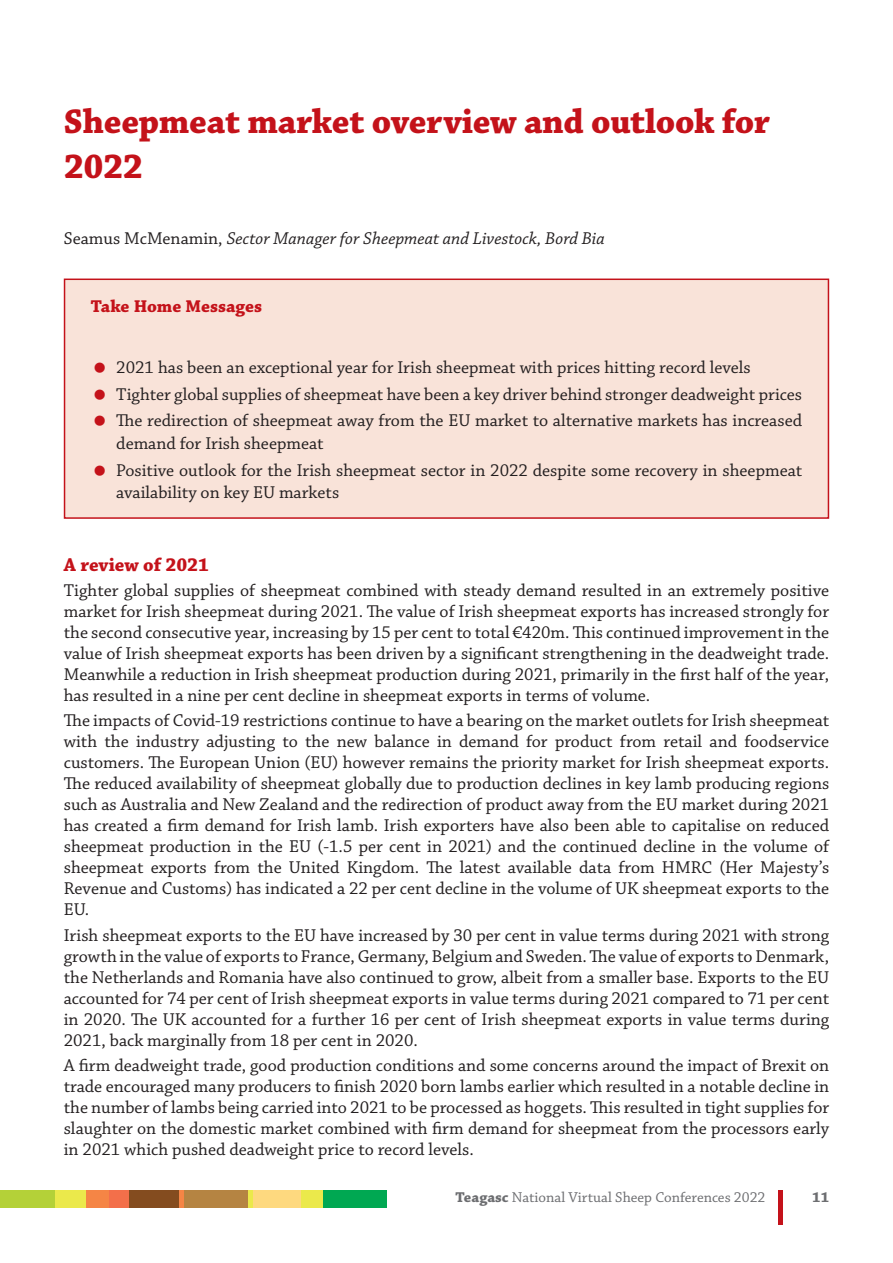
<style>
.page{position:relative;width:893px;height:1263px;background:#fff}
.page>*{position:absolute;margin:0;border:0;box-sizing:border-box;transform-origin:0 0}
.Default{font:700 36px/45px "Chaparral Pro";letter-spacing:-.01em;color:#c4121a}
.Default-2{font:700 19.5px "Chaparral Pro";color:#c4121a}
.Default-3{font:18px/21px "Chaparral Pro";color:#231f20;text-align:justify}
.t1{font:italic 18px "Chaparral Pro";color:#231f20}
.Default-4{font:700 18px "Chaparral Pro";color:#c4121a}
.t2{font:15px "Chaparral Pro";color:#6c6d70}
.t3{font:700 15px "Chaparral Pro";color:#6c6d70}
.s1{font-style:normal}
.s2{font-weight:700}
</style>
<div class="page">
<hr style="left:778px;top:1191px;width:4px;height:34px;background:#c4121a">
<div style="left:322px;top:1191px;width:65px;height:17px;background:#00a852"></div>
<div style="left:253px;top:1191px;width:48px;height:17px;background:#fed97f"></div>
<div style="left:301px;top:1191px;width:21px;height:17px;background:#ebe94b"></div>
<div style="left:183px;top:1191px;width:65px;height:17px;background:#b58442"></div>
<div style="left:248px;top:1191px;width:5px;height:17px;background:#ebe94b"></div>
<div style="left:129px;top:1191px;width:50px;height:17px;background:#844c1f"></div>
<hr style="left:179px;top:1191px;width:4px;height:17px;background:#f58545">
<div style="left:85px;top:1191px;width:25px;height:17px;background:#f58545"></div>
<div style="left:109px;top:1191px;width:20px;height:17px;background:#f36f4a"></div>
<div style="left:0;top:1191px;width:55px;height:17px;background:#b4d138"></div>
<div style="left:55px;top:1191px;width:30px;height:17px;background:#ebe94b"></div>
<div style="left:65px;top:279px;width:763px;height:239px;background:#f9e3d9"></div>
<div style="left:64px;top:279px;width:765px;height:240px;border:2px solid #c4121a"></div>
<p class="Default" style="left:64px;top:100px;width:708px">Sheepmeat market overview and outlook for<br>2022</p>
<p class="t1" style="left:64px;top:228px;width:542px"><span class="s1">Seamus McMenamin,</span> Sector Manager for Sheepmeat and Livestock, Bord Bia</p>
<p class="Default-4" style="left:91px;top:296px;width:173px">Take Home Messages</p>
<p class="Default-3" style="left:116px;top:357px;width:636px">2021 has been an exceptional year for Irish sheepmeat with prices hitting record levels</p>
<p class="Default-3" style="left:116px;top:384px;width:687px">Tighter global supplies of sheepmeat have been a key driver behind stronger deadweight prices</p>
<p class="Default-3" style="left:116px;top:410px;width:687px;line-height:22.5px">The redirection of sheepmeat away from the EU market to alternative markets has increased demand for Irish sheepmeat</p>
<p class="Default-3" style="left:116px;top:459px;width:687px;line-height:22.5px">Positive outlook for the Irish sheepmeat sector in 2022 despite some recovery in sheepmeat availability on key EU markets</p>
<p class="Default-2" style="left:64px;top:553px;width:147px">A review of 2021</p>
<p class="Default-3" style="left:64px;top:580px;width:767px">Tighter global supplies of sheepmeat combined with steady demand resulted in an extremely positive market for Irish sheepmeat during 2021. The value of Irish sheepmeat exports has increased strongly for the second consecutive year, increasing by 15 per cent to total €420m. This continued improvement in the value of Irish sheepmeat exports has been driven by a significant strengthening in the deadweight trade.<br>Meanwhile a reduction in Irish sheepmeat production during 2021, primarily in the first half of the year, has resulted in a nine per cent decline in sheepmeat exports in terms of volume.</p>
<p class="Default-3" style="left:64px;top:711px;width:767px">The impacts of Covid-19 restrictions continue to have a bearing on the market outlets for Irish sheepmeat with the industry adjusting to the new balance in demand for product from retail and foodservice customers. The European Union (EU) however remains the priority market for Irish sheepmeat exports.<br>The reduced availability of sheepmeat globally due to production declines in key lamb producing regions such as Australia and New Zealand and the redirection of product away from the EU market during 2021 has created a firm demand for Irish lamb. Irish exporters have also been able to capitalise on reduced sheepmeat production in the EU (-1.5 per cent in 2021) and the continued decline in the volume of sheepmeat exports from the United Kingdom. The latest available data from HMRC (Her Majesty’s Revenue and Customs) has indicated a 22 per cent decline in the volume of UK sheepmeat exports to the EU.</p>
<p class="Default-3" style="left:64px;top:925px;width:767px">Irish sheepmeat exports to the EU have increased by 30 per cent in value terms during 2021 with strong growth in the value of exports to France, Germany, Belgium and Sweden. The value of exports to Denmark, the Netherlands and Romania have also continued to grow, albeit from a smaller base. Exports to the EU accounted for 74 per cent of Irish sheepmeat exports in value terms during 2021 compared to 71 per cent in 2020. The UK accounted for a further 16 per cent of Irish sheepmeat exports in value terms during 2021, back marginally from 18 per cent in 2020.</p>
<p class="Default-3" style="left:64px;top:1055px;width:767px">A firm deadweight trade, good production conditions and some concerns around the impact of Brexit on trade encouraged many producers to finish 2020 born lambs earlier which resulted in a notable decline in the number of lambs being carried into 2021 to be processed as hoggets. This resulted in tight supplies for slaughter on the domestic market combined with firm demand for sheepmeat from the processors early in 2021 which pushed deadweight price to record levels.</p>
<p class="t2" style="left:456px;top:1189px;width:311px"><span class="s2">Teagasc</span> National Virtual Sheep Conferences 2022</p>
<p class="t3" style="left:812px;top:1188px;width:18px">11</p>
</div>
